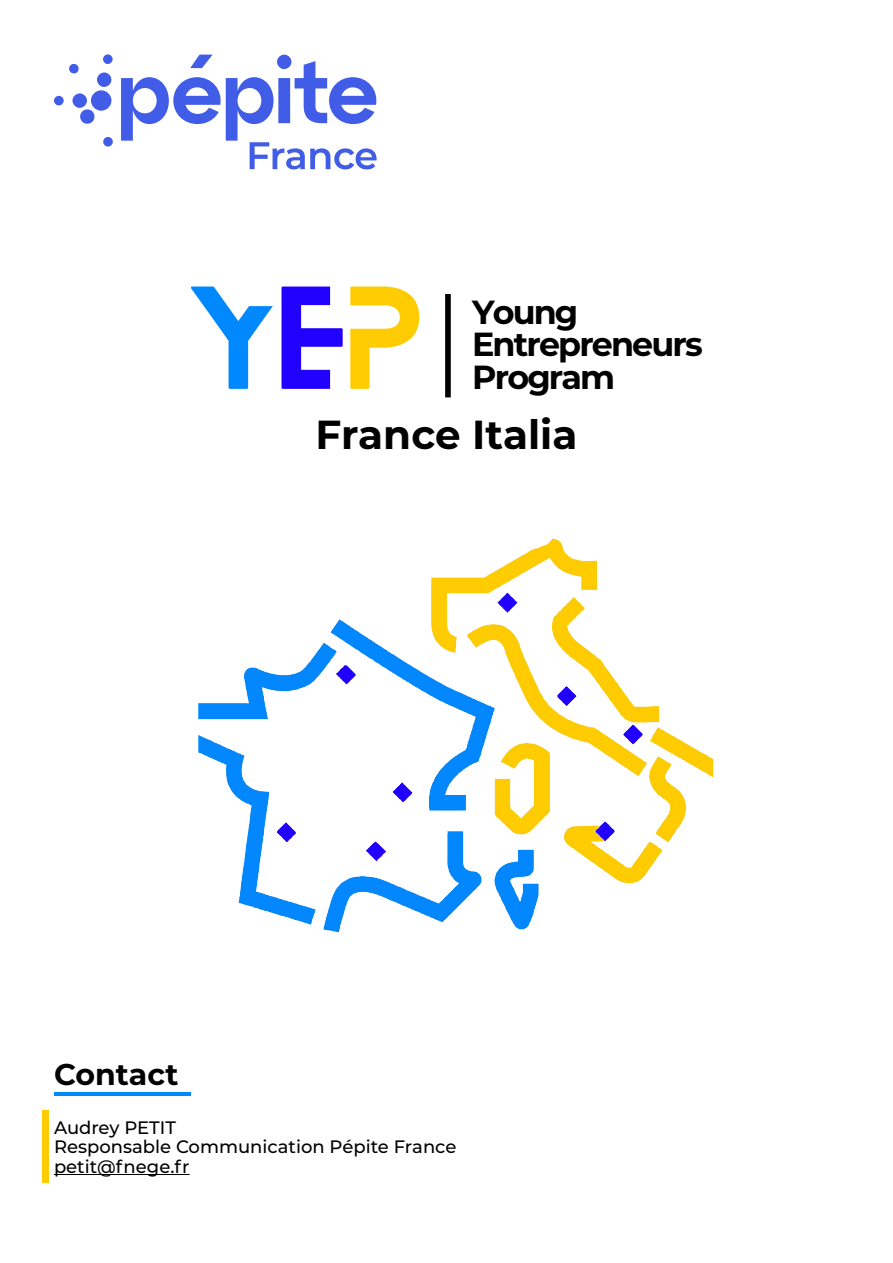
<style>
.page{position:relative;width:893px;height:1263px;background:#fff}
.page>*{position:absolute;margin:0;border:0;box-sizing:border-box;transform-origin:0 0}
.t1{font:127.95px "Blanka";color:#08f}
.Page_Titre{font:700 40.5px "Montserrat";color:#000}
.t2{font:700 33.3px/32.1px "Montserrat";letter-spacing:-.055em;color:#000}
.t3{font:700 30px "Montserrat";color:#000}
.t4{font:500 18px "Montserrat";color:#000}
.s1{color:#20f}
.s2{color:#ffcc02}
</style>
<div class="page">
<svg style="left:54px;top:54px;width:323px;height:115px"></svg>
<hr style="left:54px;top:1092px;width:136px;height:4px;background:#08f">
<div style="left:42px;top:1111px;width:7px;height:72px;background:#ffcc02"></div>
<hr style="left:54px;top:1174px;width:136px;height:1px;background:#000">
<img style="left:198px;top:538px;width:516px;height:395px">
<div style="left:445px;top:294px;width:6px;height:103px;background:#000"></div>
<p class="t1" style="left:191px;top:270px;width:233px">Y<span class="s1">E</span><span class="s2">P</span></p>
<p class="t2" style="left:472px;top:295px;width:232px">Young<br>Entrepreneurs<br>Program</p>
<p class="Page_Titre" style="left:316px;top:406px;width:263px">France Italia</p>
<p class="t3" style="left:54px;top:1053px;width:126px">Contact</p>
<p class="t4" style="left:54px;top:1115px;width:123px">Audrey PETIT</p>
<p class="t4" style="left:54px;top:1134px;width:404px">Responsable Communication Pépite France</p>
<p class="t4" style="left:54px;top:1154px;width:137px">petit@fnege.fr</p>
</div>
